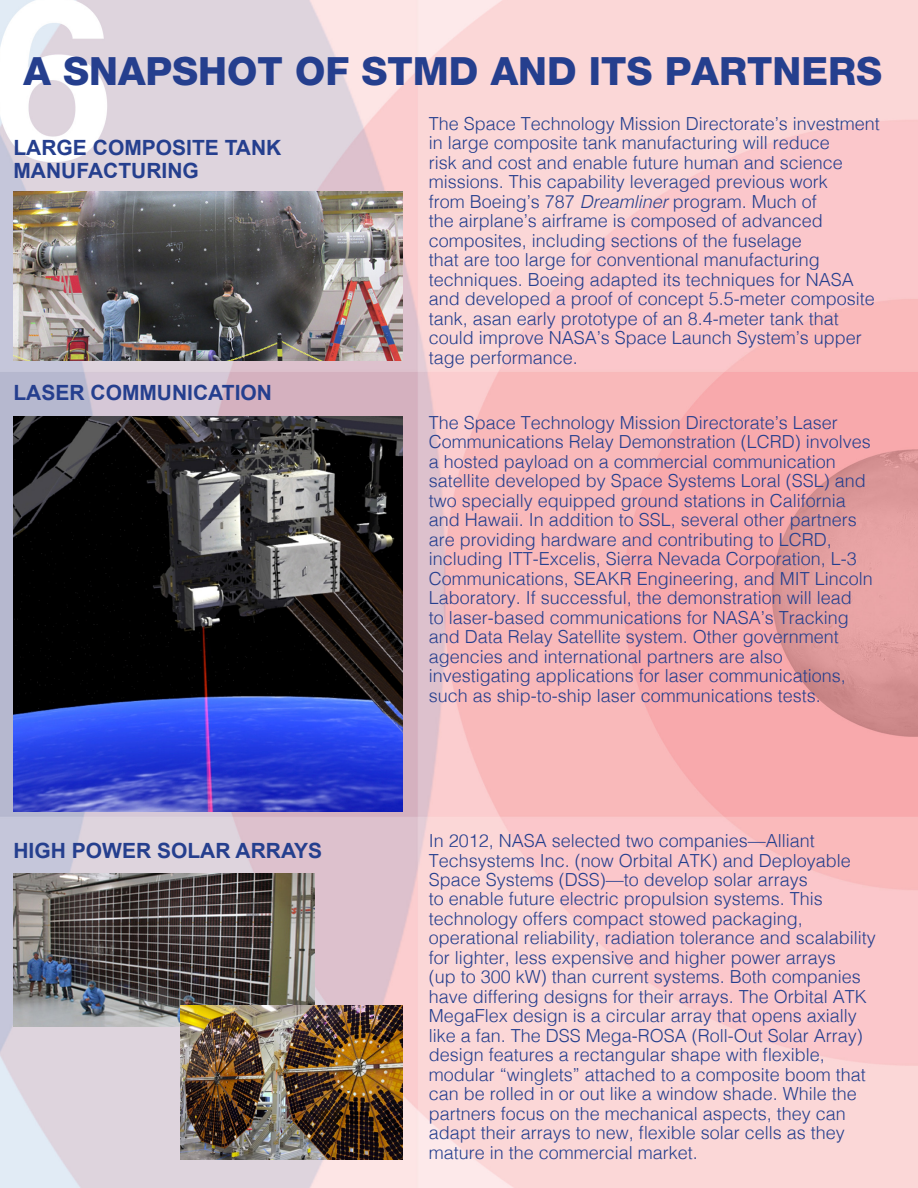
<style>
.page{position:relative;width:918px;height:1188px;background:#fff}
.page>*{position:absolute;margin:0;border:0;box-sizing:border-box;transform-origin:0 0}
.t1{font:800 39px "Helvetica Neue LT Std";color:#253f8e}
.t2{font:700 21px/22.5px "Arial";color:#253f8e}
.t3{font:300 18px/19.5px "Helvetica";color:#253f8e}
.s1{font-style:italic}
</style>
<div class="page">
<img style="left:0;top:0;width:918px;height:1188px">
<img style="left:14px;top:192px;width:388px;height:169px">
<img style="left:14px;top:417px;width:388px;height:394px">
<img style="left:14px;top:873px;width:300px;height:154px">
<img style="left:180px;top:1006px;width:222px;height:153px">
<h2 class="t1" style="left:23px;top:48px;width:860px">A SNAPSHOT OF STMD AND ITS PARTNERS</h2>
<h3 class="t2" style="left:14px;top:137px;width:269px">LARGE COMPOSITE TANK<br>MANUFACTURING</h3>
<h3 class="t2" style="left:14px;top:382px;width:260px">LASER COMMUNICATION</h3>
<p class="t3" style="left:429px;top:112px;width:453px">The Space Technology Mission Directorate’s investment in large composite tank manufacturing will reduce<br>risk and cost and enable future human and science missions. This capability leveraged previous work<br>from Boeing’s 787 <span class="s1">Dreamliner</span> program. Much of<br>the airplane’s airframe is composed of advanced composites, including sections of the fuselage<br>that are too large for conventional manufacturing techniques. Boeing adapted its techniques for NASA and developed a proof of concept 5.5-meter composite tank, asan early prototype of an 8.4-meter tank that could improve NASA’s Space Launch System’s upper tage performance.</p>
<p class="t3" style="left:429px;top:411px;width:446px">The Space Technology Mission Directorate’s Laser Communications Relay Demonstration (LCRD) involves a hosted payload on a commercial communication satellite developed by Space Systems Loral (SSL) and two specially equipped ground stations in California and Hawaii. In addition to SSL, several other partners are providing hardware and contributing to LCRD, including ITT-Excelis, Sierra Nevada Corporation, L-3<br>Communications, SEAKR Engineering, and MIT Lincoln Laboratory. If successful, the demonstration will lead<br>to laser-based communications for NASA’s Tracking and Data Relay Satellite system. Other government agencies and international partners are also investigating applications for laser communications, such as ship-to-ship laser communications tests.</p>
<h3 class="t2" style="left:14px;top:840px;width:310px">HIGH POWER SOLAR ARRAYS</h3>
<p class="t3" style="left:429px;top:830px;width:449px">In 2012, NASA selected two companies—Alliant Techsystems Inc. (now Orbital ATK) and Deployable Space Systems (DSS)—to develop solar arrays<br>to enable future electric propulsion systems. This technology offers compact stowed packaging, operational reliability, radiation tolerance and scalability for lighter, less expensive and higher power arrays<br>(up to 300 kW) than current systems. Both companies have differing designs for their arrays. The Orbital ATK MegaFlex design is a circular array that opens axially like a fan. The DSS Mega-ROSA (Roll-Out Solar Array) design features a rectangular shape with flexible, modular “winglets” attached to a composite boom that can be rolled in or out like a window shade. While the partners focus on the mechanical aspects, they can adapt their arrays to new, flexible solar cells as they mature in the commercial market.</p>
</div>
